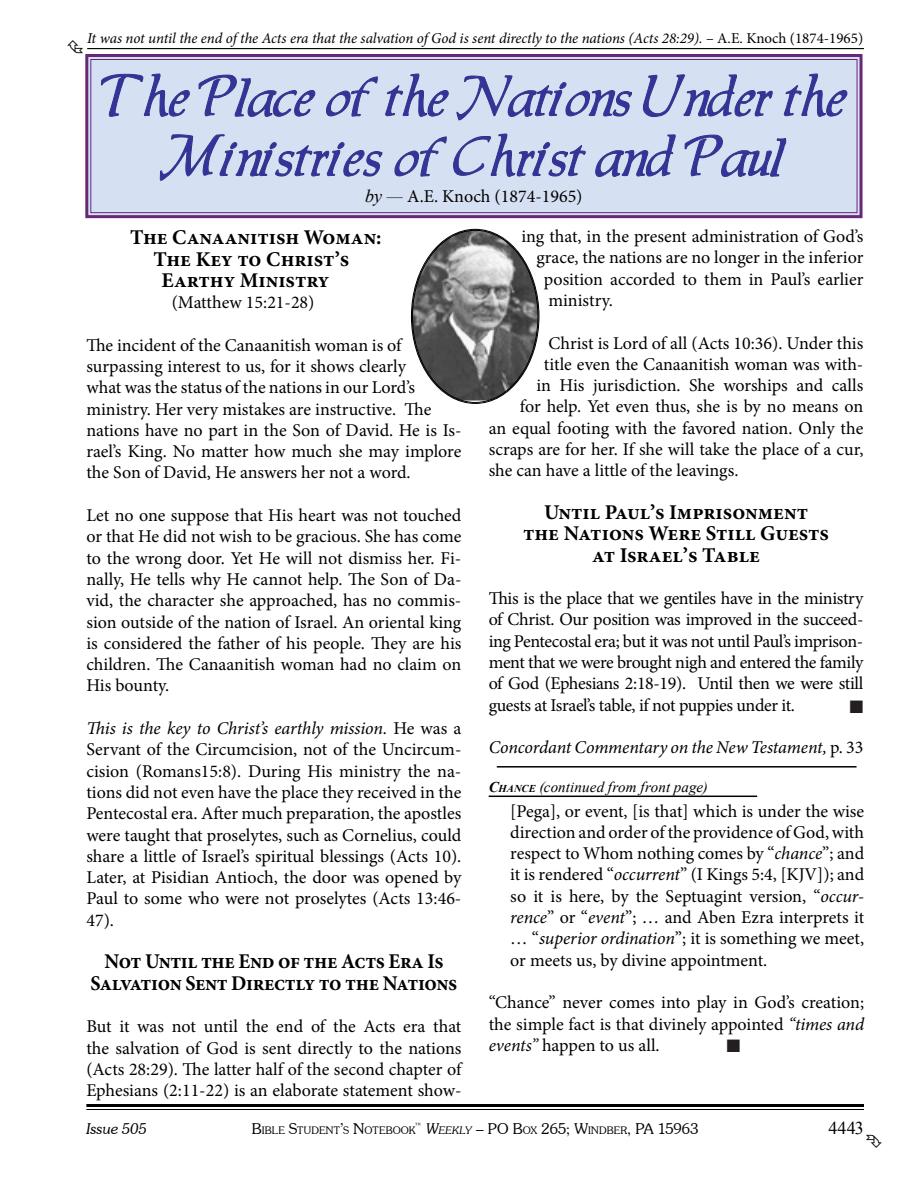
<style>
.page{position:relative;width:918px;height:1188px;background:#fff}
.page>*{position:absolute;margin:0;border:0;box-sizing:border-box;transform-origin:0 0}
.t1{font:54px/60px "Allure SSK";letter-spacing:-.01em;color:#339;text-align:center}
.t2{font:700 21px/21.3px "Minion Pro";letter-spacing:-.01em;color:#000;text-align:center}
.t3{font:700 21px/21.3px "Minion Pro";letter-spacing:-.01em;color:#000;text-align:center;scale:.96 1}
.t4{font:18px/21.3px "Minion Pro";letter-spacing:-.005em;color:#000;text-align:justify}
.t5{font:italic 18px "Minion Pro";letter-spacing:-.01em;color:#000}
.t6{font:18px "Times New Roman";color:#000}
.t7{font:italic 15px "Minion Pro";letter-spacing:-.01em;color:#000}
.t8{font:300 15px "Souvenir IT Cby BT";color:#000}
.t9{font:italic 15px "Times New Roman";letter-spacing:.005em;color:#000}
.t10{font:italic 300 15px "Souvenir IT Cby BT";color:#000}
.t11{font:300 10.5px "Souvenir IT Cby BT";letter-spacing:.015em;color:#000}
.s1{font-style:normal}
.s2{font-family:"Times New Roman";font-style:italic}
.s3{font-style:italic}
.s4{font-weight:700}
.s5{font-weight:700;font-size:10.5px}
.s6{font-size:15px}
.s7{font-style:italic;font-size:10.5px}
.s8{font-size:10.5px}
</style>
<div class="page">
<hr style="left:86px;top:1104px;width:778px;height:3px;background:#000">
<hr style="left:86px;top:1109px;width:778px;height:1px;background:#000">
<hr style="left:87px;top:48px;width:777px;height:1px;background:#000">
<hr style="left:489px;top:796px;width:268px;height:1px;background:#000">
<svg style="left:85px;top:54px;width:778px;height:165px;background:#c6cde6"></svg>
<div style="left:90px;top:59px;width:768px;height:154px;border:1px solid #672878"></div>
<img style="left:412px;top:230px;width:127px;height:171px">
<hr style="left:497px;top:766px;width:360px;height:2px;background:#000">
<p class="t7" style="left:87px;top:28px;width:778px">It was not until the end of the Acts era that the salvation of God is sent directly to the nations (Acts 28:29). <span class="s1">– A.E. Knoch (1874-1965)</span></p>
<h1 class="t1" style="left:101px;top:71px;width:747px">The Place of the Nations Under the<br>Ministries of Christ and Paul</h1>
<p class="t4" style="left:365px;top:186px;width:219px"><span class="s2">by —</span> A.E. Knoch (1874-1965)</p>
<p class="t2" style="left:130px;top:227px;width:253px">The Canaanitish Woman:</p>
<p class="t2" style="left:154px;top:248px;width:197px">The Key to Christ’s</p>
<p class="t2" style="left:161px;top:269px;width:170px">Earthy Ministry</p>
<p class="t4" style="left:172px;top:292px;width:144px">(Matthew 15:21-28)</p>
<p class="t4" style="left:86px;top:334px;width:377px;text-align:left">The incident of the Canaanitish woman is of surpassing interest to us, for it shows clearly<br>what was the status of the nations in our Lord’s ministry. Her very mistakes are instructive. The nations have no part in the Son of David. He is Is&shy;rael’s King. No matter how much she may implore the Son of David, He answers her not a word.</p>
<p class="t4" style="left:86px;top:505px;width:377px">Let no one suppose that His heart was not touched or that He did not wish to be gracious. She has come to the wrong door. Yet He will not dismiss her. Fi&shy;nally, He tells why He cannot help. The Son of Da&shy;vid, the character she approached, has no commis&shy;sion outside of the nation of Israel. An oriental king is considered the father of his people. They are his children. The Canaanitish woman had no claim on His bounty.</p>
<p class="t4" style="left:86px;top:718px;width:377px"><span class="s3">This is the key to Christ’s earthly mission.</span> He was a Servant of the Circumcision, not of the Uncircum&shy;cision (Romans15:8). During His ministry the na&shy;tions did not even have the place they received in the Pentecostal era. After much preparation, the apostles were taught that proselytes, such as Cornelius, could share a little of Israel’s spiritual blessings (Acts 10).<br>Later, at Pisidian Antioch, the door was opened by Paul to some who were not proselytes (Acts 13:46- 47).</p>
<p class="t3" style="left:90px;top:951px;width:384px">Not Until the End of the Acts Era Is<br>Salvation Sent Directly to the Nations</p>
<p class="t4" style="left:86px;top:1016px;width:377px">But it was not until the end of the Acts era that the salvation of God is sent directly to the nations (Acts 28:29). The latter half of the second chapter of Ephesians (2:11-22) is an elaborate statement show-</p>
<p class="t4" style="left:521px;top:226px;width:344px">ing that, in the present administration of God’s</p>
<p class="t4" style="left:536px;top:247px;width:329px">grace, the nations are no longer in the inferior</p>
<p class="t4" style="left:544px;top:268px;width:321px">position accorded to them in Paul’s earlier</p>
<p class="t4" style="left:548px;top:290px;width:66px">ministry.</p>
<p class="t4" style="left:548px;top:332px;width:316px">Christ is Lord of all (Acts 10:36). Under this</p>
<p class="t4" style="left:544px;top:354px;width:321px">title even the Canaanitish woman was with-</p>
<p class="t4" style="left:536px;top:375px;width:328px">in His jurisdiction. She worships and calls</p>
<p class="t4" style="left:520px;top:396px;width:345px">for help. Yet even thus, she is by no means on</p>
<p class="t4" style="left:489px;top:417px;width:376px">an equal footing with the favored nation. Only the</p>
<p class="t4" style="left:489px;top:439px;width:376px">scraps are for her. If she will take the place of a cur,</p>
<p class="t4" style="left:489px;top:460px;width:251px">she can have a little of the leavings.</p>
<p class="t2" style="left:523px;top:501px;width:308px">Until Paul’s Imprisonment<br>the Nations Were Still Guests at Israel’s Table</p>
<p class="t4" style="left:489px;top:588px;width:376px">This is the place that we gentiles have in the ministry of Christ. Our position was improved in the succeed&shy;ing Pentecostal era; but it was not until Paul’s imprison&shy;ment that we were brought nigh and entered the family of God (Ephesians 2:18-19). Until then we were still guests at Israel’s table, if not puppies under it.</p>
<p class="t5" style="left:489px;top:735px;width:376px">Concordant Commentary on the New Testament, <span class="s1">p. 33</span></p>
<p class="t9" style="left:489px;top:777px;width:221px"><span class="s4">C</span><span class="s5">HANCE</span> (continued from front page)</p>
<p class="t4" style="left:510px;top:800px;width:355px">[Pega], or event, [is that] which is under the wise direction and order of the providence of God, with respect to Whom nothing comes by “<span class="s3">chance</span>”; and it is rendered “<span class="s3">occurrent</span>” (I Kings 5:4, [KJV]); and so it is here, by the Septuagint version, “<span class="s3">occur&shy;rence</span>” or “<span class="s3">event</span>”; … and Aben Ezra interprets it … “<span class="s3">superior ordination</span>”; it is something we meet, or meets us, by divine appointment.</p>
<p class="t4" style="left:489px;top:992px;width:377px">“Chance” never comes into play in God’s creation; the simple fact is that divinely appointed <span class="s3">“times and events”</span> happen to us all.</p>
<p class="t11" style="left:252px;top:1124px;width:165px"><span class="s6">B</span>IBLE <span class="s6">S</span>TUDENT<span class="s6">’</span>S <span class="s6">N</span>OTEBOOK</p>
<p class="t6" style="left:828px;top:1116px;width:37px">4443</p>
<p class="t10" style="left:86px;top:1119px;width:62px">Issue 505</p>
<p class="t8" style="left:415px;top:1119px;width:285px"><sup>™</sup> <span class="s3">W</span><span class="s7">eekly</span> – PO B<span class="s8">OX</span> 265; W<span class="s8">INDBER</span>, PA 15963</p>
</div>
